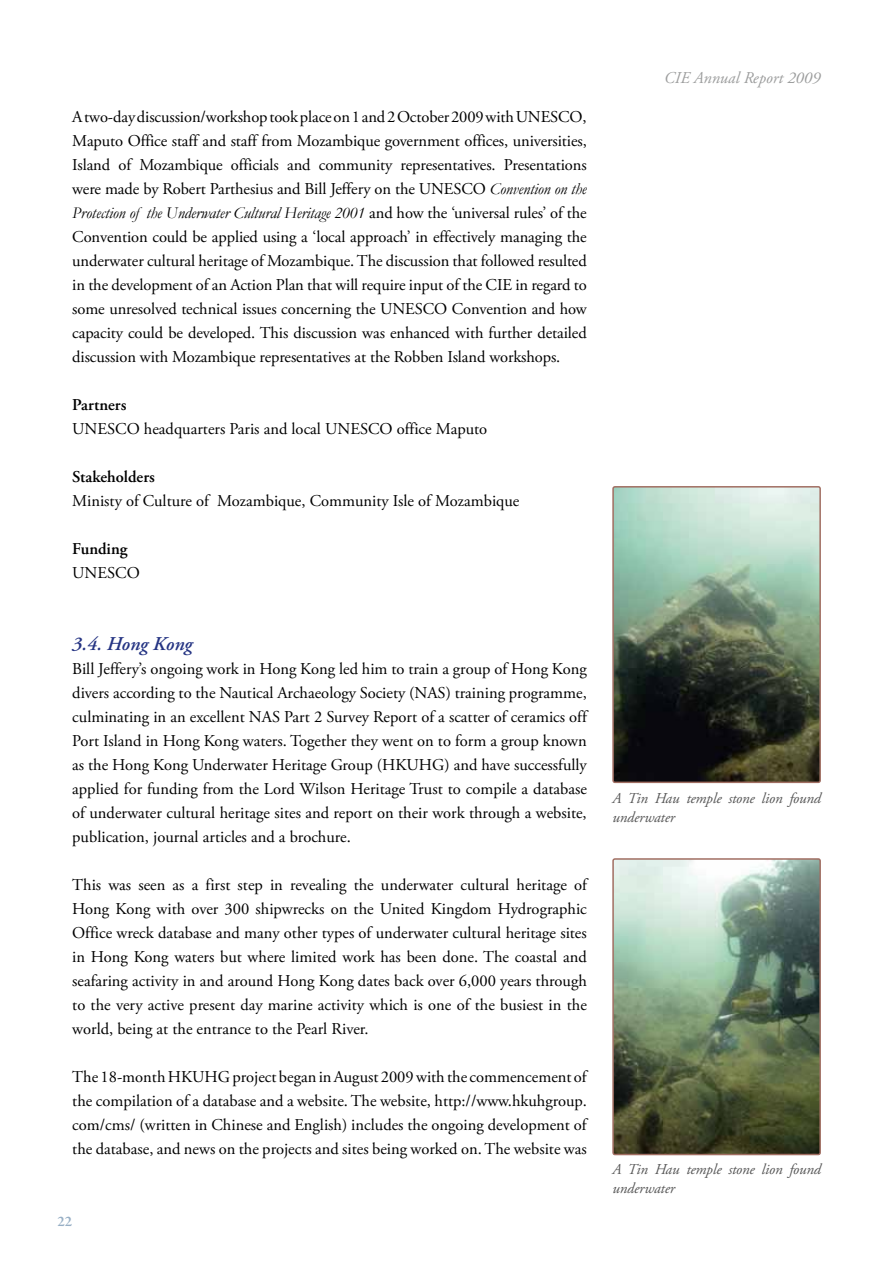
<style>
.page{position:relative;width:893px;height:1263px;background:#fff}
.page>*{position:absolute;margin:0;border:0;box-sizing:border-box;transform-origin:0 0}
.t1{font:italic 600 19.5px "Adobe Garamond Pro";color:#253483}
.t2{font:16.5px/24px "Adobe Garamond Pro";color:#000;text-align:justify}
.t3{font:italic 16.5px "Garamond";letter-spacing:-.005em;color:#000}
.t4{font:600 16.5px "Adobe Garamond Pro";color:#000}
.t5{font:italic 16.5px "Adobe Garamond Pro";color:#9c9d9d}
.t6{font:italic 15px/19.5px "Adobe Garamond Pro";letter-spacing:-.01em;color:#565656}
.t7{font:600 15px "Garamond Premr Pro";color:#97afc5}
.s1{font-family:"Garamond";font-style:italic}
.s2{font-family:"Adobe Garamond Pro";font-style:normal}
</style>
<div class="page">
<img style="left:615px;top:861px;width:203px;height:291px">
<div style="left:612px;top:858px;width:209px;height:297px;border:2px solid #a16e62;border-radius:2px"></div>
<img style="left:615px;top:489px;width:203px;height:291px">
<div style="left:612px;top:486px;width:209px;height:297px;border:2px solid #a16e62;border-radius:2px"></div>
<p class="t2" style="left:72px;top:105px;width:516px">A two-day discussion/workshop took place on 1 and 2 October 2009 with UNESCO, Maputo Office staff and staff from Mozambique government offices, universities, Island of Mozambique officials and community representatives. Presentations were made by Robert Parthesius and Bill Jeffery on the UNESCO <span class="s1">Convention on the</span></p>
<p class="t3" style="left:72px;top:203px;width:516px">Protection of the Underwater Cultural Heritage 2001 <span class="s2">and how the ‘universal rules’ of the</span></p>
<p class="t2" style="left:72px;top:225px;width:516px">Convention could be applied using a ‘local approach’ in effectively managing the underwater cultural heritage of Mozambique. The discussion that followed resulted in the development of an Action Plan that will require input of the CIE in regard to some unresolved technical issues concerning the UNESCO Convention and how capacity could be developed. This discussion was enhanced with further detailed discussion with Mozambique representatives at the Robben Island workshops.</p>
<p class="t4" style="left:72px;top:395px;width:56px">Partners</p>
<p class="t2" style="left:72px;top:417px;width:416px">UNESCO headquarters Paris and local UNESCO office Maputo</p>
<p class="t4" style="left:72px;top:467px;width:84px">Stakeholders</p>
<p class="t2" style="left:72px;top:489px;width:449px">Ministy of Culture of Mozambique, Community Isle of Mozambique</p>
<p class="t4" style="left:72px;top:539px;width:57px">Funding</p>
<p class="t2" style="left:72px;top:561px;width:69px">UNESCO</p>
<p class="t5" style="left:664px;top:68px;width:158px">CIE Annual Report 2009</p>
<p class="t1" style="left:72px;top:632px;width:122px">3.4. Hong Kong</p>
<p class="t2" style="left:72px;top:657px;width:516px">Bill Jeffery’s ongoing work in Hong Kong led him to train a group of Hong Kong divers according to the Nautical Archaeology Society (NAS) training programme, culminating in an excellent NAS Part 2 Survey Report of a scatter of ceramics off Port Island in Hong Kong waters. Together they went on to form a group known as the Hong Kong Underwater Heritage Group (HKUHG) and have successfully applied for funding from the Lord Wilson Heritage Trust to compile a database of underwater cultural heritage sites and report on their work through a website, publication, journal articles and a brochure.</p>
<p class="t2" style="left:72px;top:873px;width:516px">This was seen as a first step in revealing the underwater cultural heritage of Hong Kong with over 300 shipwrecks on the United Kingdom Hydrographic Office wreck database and many other types of underwater cultural heritage sites in Hong Kong waters but where limited work has been done. The coastal and seafaring activity in and around Hong Kong dates back over 6,000 years through to the very active present day marine activity which is one of the busiest in the world, being at the entrance to the Pearl River.</p>
<p class="t2" style="left:72px;top:1065px;width:516px">The 18-month HKUHG project began in August 2009 with the commencement of the compilation of a database and a website. The website, http://www.hkuhgroup. com/cms/ (written in Chinese and English) includes the ongoing development of the database, and news on the projects and sites being worked on. The website was</p>
<p class="t7" style="left:57px;top:1212px;width:16px">22</p>
<p class="t6" style="left:612px;top:789px;width:210px">A Tin Hau temple stone lion found underwater</p>
<p class="t6" style="left:612px;top:1159px;width:210px">A Tin Hau temple stone lion found underwater</p>
</div>
